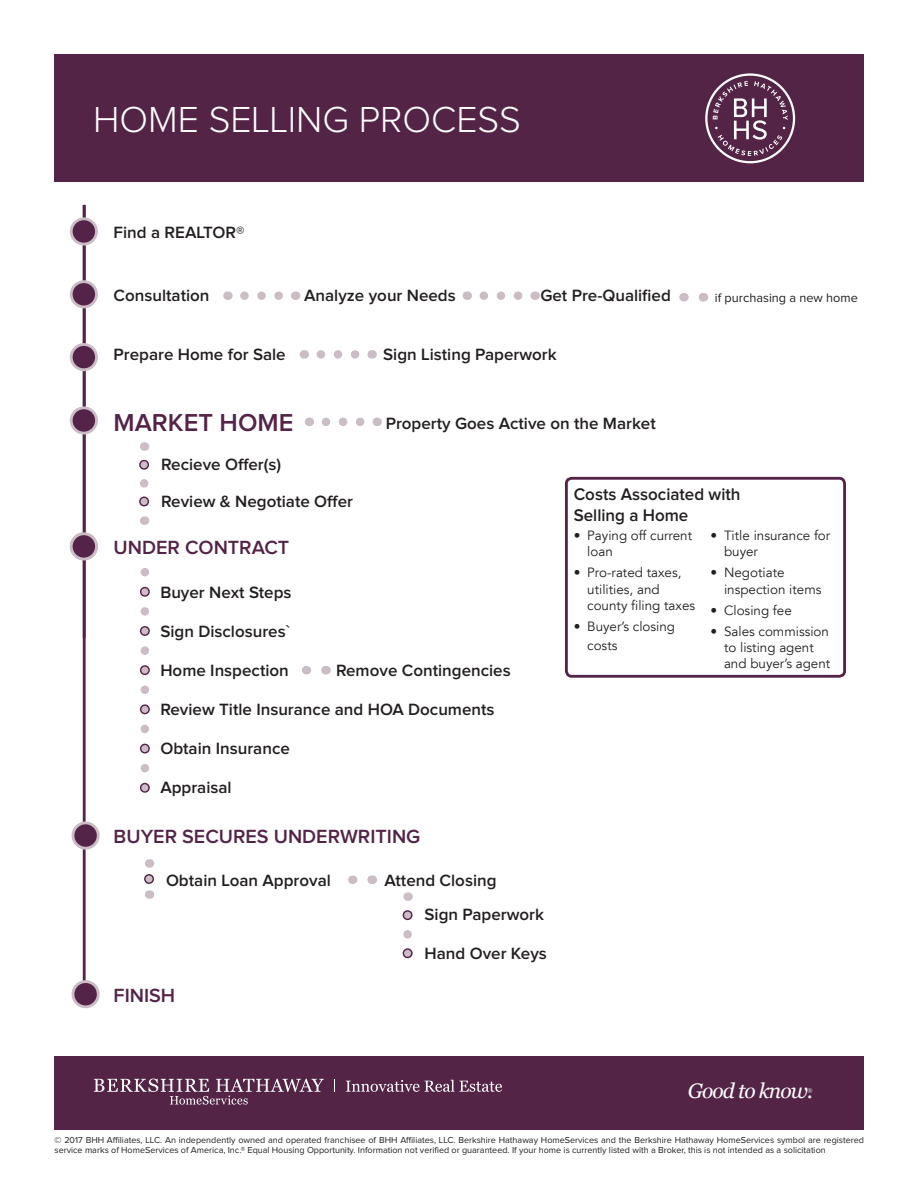
<style>
.page{position:relative;width:918px;height:1188px;background:#fff}
.page>*{position:absolute;margin:0;border:0;box-sizing:border-box;transform-origin:0 0}
.t1{font:300 37.5px "Proxima Nova";color:#fff}
.body_14{font:600 25.35px "Proxima Nova";color:#542348}
.t2{font:italic 21px "Georgia";letter-spacing:-.045em;color:#fff}
.body_14-2{font:600 19.8px "Proxima Nova";color:#542348}
.t3{font:600 17.4px/21.1px "Proxima Nova";color:#231f20}
.body_14-3{font:600 16.95px "Proxima Nova";color:#231f20}
.t4{font:13.35px/16px "Avenir LT";color:#231f20}
.t5{font:12.75px "Proxima Nova";color:#231f20}
.t6{font:9px/10.8px "Proxima Nova";color:#231f20}
.t7{font:italic 5.25px "Georgia";color:#fff}
</style>
<div class="page">
<div style="left:54px;top:54px;width:810px;height:127px;background:#542447"></div>
<svg style="left:705px;top:73px;width:90px;height:90px"></svg>
<div style="left:54px;top:1056px;width:810px;height:74px;background:#542447"></div>
<svg style="left:346px;top:1080px;width:156px;height:12px"></svg>
<svg style="left:94px;top:1079px;width:230px;height:26px"></svg>
<hr style="left:83px;top:205px;width:3px;height:794px;background:#542348">
<div style="left:71px;top:219px;width:25px;height:25px;background:#542348;border-radius:50%"></div>
<div style="left:70px;top:217px;width:28px;height:28px;border:3px solid #ccbcc6;border-radius:50%"></div>
<div style="left:71px;top:282px;width:25px;height:25px;background:#542348;border-radius:50%"></div>
<div style="left:70px;top:280px;width:28px;height:28px;border:3px solid #ccbcc6;border-radius:50%"></div>
<div style="left:71px;top:344px;width:25px;height:26px;background:#542348;border-radius:50%"></div>
<div style="left:70px;top:343px;width:28px;height:28px;border:3px solid #ccbcc6;border-radius:50%"></div>
<svg style="left:244px;top:291px;width:39px;height:9px"></svg>
<svg style="left:321px;top:350px;width:39px;height:9px"></svg>
<div style="left:71px;top:408px;width:25px;height:25px;background:#542348;border-radius:50%"></div>
<div style="left:70px;top:406px;width:28px;height:29px;border:3px solid #ccbcc6;border-radius:50%"></div>
<svg style="left:326px;top:418px;width:39px;height:8px"></svg>
<div style="left:71px;top:534px;width:25px;height:25px;background:#542348;border-radius:50%"></div>
<div style="left:70px;top:532px;width:28px;height:28px;border:3px solid #ccbcc6;border-radius:50%"></div>
<div style="left:73px;top:823px;width:25px;height:25px;background:#542348;border-radius:50%"></div>
<div style="left:72px;top:822px;width:28px;height:28px;border:3px solid #ccbcc6;border-radius:50%"></div>
<div style="left:73px;top:982px;width:25px;height:25px;background:#542348;border-radius:50%"></div>
<div style="left:72px;top:980px;width:28px;height:28px;border:3px solid #ccbcc6;border-radius:50%"></div>
<svg style="left:140px;top:442px;width:8px;height:56px"></svg>
<svg style="left:140px;top:461px;width:8px;height:8px"></svg>
<div style="left:139px;top:460px;width:10px;height:10px;border:1px solid #542348;border-radius:50%"></div>
<svg style="left:141px;top:588px;width:8px;height:8px"></svg>
<div style="left:140px;top:587px;width:10px;height:10px;border:1px solid #542348;border-radius:50%"></div>
<div style="left:141px;top:607px;width:8px;height:9px;background:#ccbcc6;border-radius:50%"></div>
<div style="left:140px;top:497px;width:8px;height:9px;background:#ccbcc6;border-radius:50%"></div>
<div style="left:139px;top:497px;width:10px;height:9px;border:1px solid #542348;border-radius:50%"></div>
<div style="left:141px;top:627px;width:8px;height:8px;background:#ccbcc6;border-radius:50%"></div>
<div style="left:140px;top:626px;width:10px;height:10px;border:1px solid #542348;border-radius:50%"></div>
<svg style="left:141px;top:666px;width:8px;height:8px"></svg>
<div style="left:140px;top:665px;width:10px;height:10px;border:1px solid #542348;border-radius:50%"></div>
<div style="left:141px;top:646px;width:8px;height:9px;background:#ccbcc6;border-radius:50%"></div>
<div style="left:141px;top:686px;width:8px;height:8px;background:#ccbcc6;border-radius:50%"></div>
<svg style="left:141px;top:705px;width:8px;height:9px"></svg>
<div style="left:140px;top:704px;width:10px;height:10px;border:1px solid #542348;border-radius:50%"></div>
<div style="left:141px;top:725px;width:8px;height:8px;background:#ccbcc6;border-radius:50%"></div>
<svg style="left:141px;top:744px;width:8px;height:9px"></svg>
<div style="left:140px;top:744px;width:10px;height:10px;border:1px solid #542348;border-radius:50%"></div>
<div style="left:141px;top:764px;width:8px;height:8px;background:#ccbcc6;border-radius:50%"></div>
<svg style="left:698px;top:293px;width:6px;height:8px"></svg>
<svg style="left:321px;top:666px;width:6px;height:8px"></svg>
<svg style="left:367px;top:876px;width:6px;height:8px"></svg>
<div style="left:141px;top:568px;width:8px;height:8px;background:#ccbcc6;border-radius:50%"></div>
<svg style="left:141px;top:784px;width:8px;height:8px"></svg>
<div style="left:140px;top:783px;width:10px;height:10px;border:1px solid #542348;border-radius:50%"></div>
<svg style="left:484px;top:291px;width:39px;height:9px"></svg>
<div style="left:565px;top:477px;width:281px;height:201px;border:3px solid #542348;border-radius:5px"></div>
<svg style="left:145px;top:859px;width:8px;height:16px"></svg>
<svg style="left:403px;top:892px;width:9px;height:42px"></svg>
<div style="left:145px;top:875px;width:8px;height:8px;background:#ccbcc6;border-radius:50%"></div>
<div style="left:144px;top:874px;width:10px;height:10px;border:1px solid #542348;border-radius:50%"></div>
<svg style="left:403px;top:911px;width:9px;height:8px"></svg>
<div style="left:403px;top:910px;width:10px;height:10px;border:1px solid #542348;border-radius:50%"></div>
<svg style="left:403px;top:949px;width:9px;height:9px"></svg>
<div style="left:403px;top:948px;width:10px;height:10px;border:1px solid #542348;border-radius:50%"></div>
<p class="t1" style="left:93px;top:102px;width:429px">HOME SELLING PROCESS</p>
<p class="body_14-3" style="left:114px;top:225px;width:132px">Find a REALTOR®</p>
<p class="body_14-3" style="left:114px;top:288px;width:97px">Consultation</p>
<p class="body_14-3" style="left:114px;top:347px;width:174px">Prepare Home for Sale</p>
<p class="body_14-3" style="left:304px;top:288px;width:153px">Analyze your Needs</p>
<p class="body_14-3" style="left:540px;top:288px;width:132px">Get Pre-Qualified</p>
<p class="body_14-3" style="left:383px;top:347px;width:175px">Sign Listing Paperwork</p>
<p class="body_14" style="left:114px;top:410px;width:181px">MARKET HOME</p>
<p class="body_14-3" style="left:386px;top:415px;width:272px">Property Goes Active on the Market</p>
<p class="body_14-3" style="left:161px;top:457px;width:121px">Recieve Offer(s)</p>
<p class="t5" style="left:715px;top:291px;width:145px">if purchasing a new home</p>
<p class="body_14-3" style="left:161px;top:493px;width:193px">Review &amp; Negotiate Offer</p>
<p class="body_14-2" style="left:114px;top:539px;width:177px">UNDER CONTRACT</p>
<p class="body_14-3" style="left:160px;top:585px;width:133px">Buyer Next Steps</p>
<p class="body_14-3" style="left:160px;top:624px;width:131px">Sign Disclosures`</p>
<p class="body_14-3" style="left:336px;top:663px;width:176px">Remove Contingencies</p>
<p class="body_14-3" style="left:160px;top:663px;width:130px">Home Inspection</p>
<p class="body_14-3" style="left:160px;top:702px;width:336px">Review Title Insurance and HOA Documents</p>
<p class="body_14-3" style="left:160px;top:740px;width:131px">Obtain Insurance</p>
<p class="body_14-3" style="left:160px;top:779px;width:73px">Appraisal</p>
<p class="body_14-2" style="left:114px;top:828px;width:308px">BUYER SECURES UNDERWRITING</p>
<p class="body_14-3" style="left:166px;top:872px;width:166px">Obtain Loan Approval</p>
<p class="body_14-2" style="left:114px;top:986px;width:63px">FINISH</p>
<p class="body_14-3" style="left:384px;top:873px;width:114px">Attend Closing</p>
<p class="body_14-3" style="left:425px;top:907px;width:121px">Sign Paperwork</p>
<p class="body_14-3" style="left:425px;top:946px;width:124px">Hand Over Keys</p>
<p class="t3" style="left:574px;top:484px;width:168px">Costs Associated with<br>Selling a Home</p>
<p class="t4" style="left:587px;top:528px;width:106px;text-indent:-14px">• Paying off current loan</p>
<p class="t4" style="left:587px;top:565px;width:109px;text-indent:-14px">• Pro-rated taxes, utilities, and county filing taxes</p>
<p class="t4" style="left:587px;top:617px;width:89px;line-height:19.4px;text-indent:-14px">• Buyer’s closing costs</p>
<p class="t4" style="left:724px;top:528px;width:108px;text-indent:-14px">• Title insurance for buyer</p>
<p class="t4" style="left:724px;top:565px;width:99px;text-indent:-14px">• Negotiate inspection items</p>
<p class="t4" style="left:711px;top:602px;width:83px">• Closing fee</p>
<p class="t4" style="left:724px;top:623px;width:108px;text-indent:-14px">• Sales commission to listing agent and buyer’s agent</p>
<h3 class="t2" style="left:688px;top:1076px;width:126px">Good to know.</h3>
<p class="t7" style="left:807px;top:1087px;width:6px">®</p>
<p class="t6" style="left:55px;top:1135px;width:811px">© 2017 BHH Affiliates, LLC. An independently owned and operated franchisee of BHH Affiliates, LLC. Berkshire Hathaway HomeServices and the Berkshire Hathaway HomeServices symbol are registered service marks of HomeServices of America, Inc.® Equal Housing Opportunity. Information not verified or guaranteed. If your home is currently listed with a Broker, this is not intended as a solicitation</p>
</div>
